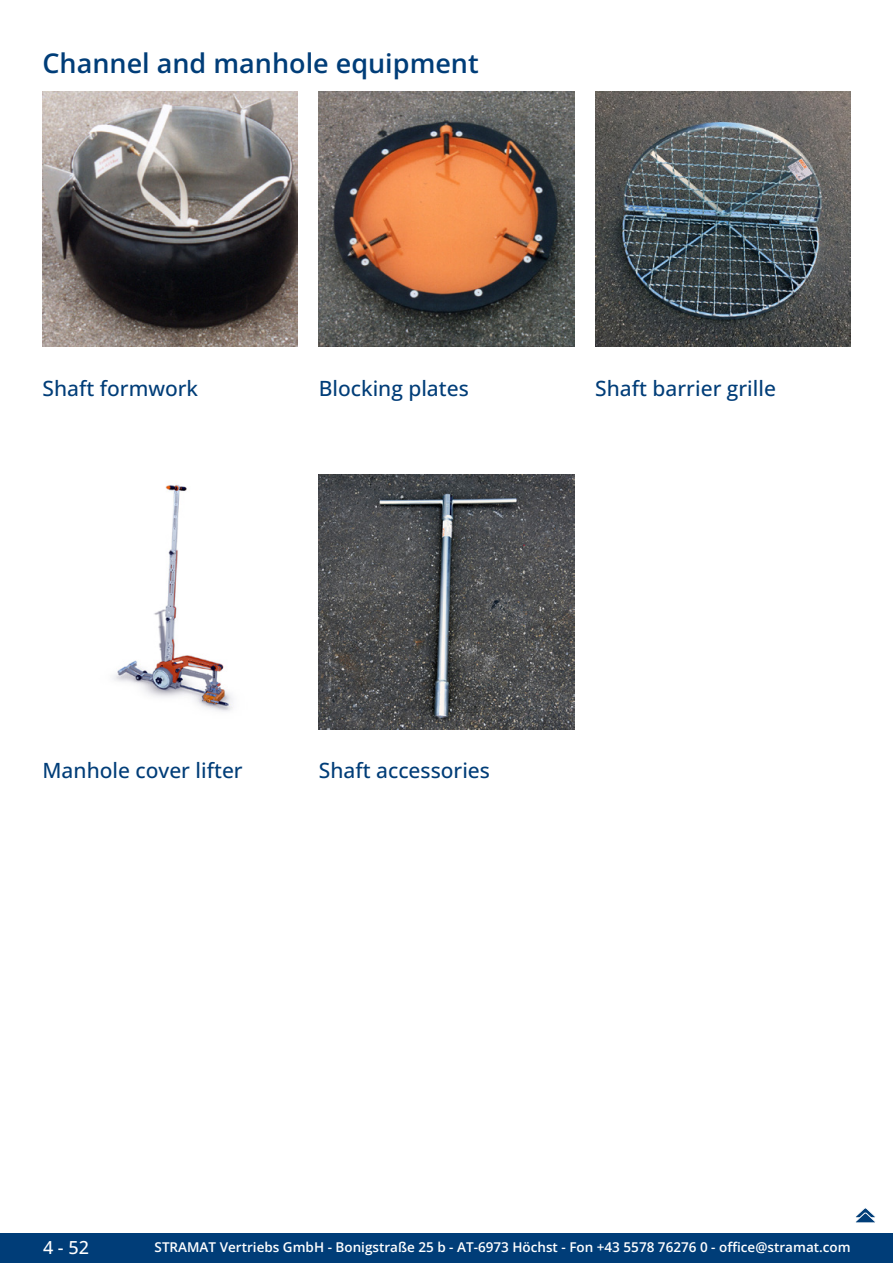
<style>
.page{position:relative;width:893px;height:1263px;background:#fff}
.page>*{position:absolute;margin:0;border:0;box-sizing:border-box;transform-origin:0 0}
.GruppeName{font:600 27px "Open Sans";color:#003d78}
.Übersicth{font:500 21px "Open Sans";color:#003d78}
.t1{font:500 18px "Open Sans";color:#fff}
.t2{font:600 13.5px "Open Sans";color:#fff}
</style>
<div class="page">
<div style="left:0;top:1233px;width:893px;height:30px;background:#003d78"></div>
<img style="left:43px;top:91px;width:255px;height:256px">
<img style="left:113px;top:484px;width:121px;height:228px">
<img style="left:319px;top:91px;width:255px;height:256px">
<img style="left:319px;top:474px;width:255px;height:255px">
<img style="left:595px;top:91px;width:255px;height:256px">
<svg style="left:855px;top:1208px;width:21px;height:15px"></svg>
<p class="GruppeName" style="left:43px;top:44px;width:438px">Channel and manhole equipment</p>
<p class="Übersicth" style="left:43px;top:374px;width:157px">Shaft formwork</p>
<p class="Übersicth" style="left:319px;top:374px;width:151px">Blocking plates</p>
<p class="Übersicth" style="left:595px;top:374px;width:182px">Shaft barrier grille</p>
<p class="Übersicth" style="left:43px;top:756px;width:202px">Manhole cover lifter</p>
<p class="Übersicth" style="left:319px;top:756px;width:173px">Shaft accessories</p>
<h3 class="t1" style="left:43px;top:1234px;width:48px">4 - 52</h3>
<p class="t2" style="left:155px;top:1238px;width:698px">STRAMAT Vertriebs GmbH - Bonigstraße 25 b - AT-6973 Höchst - Fon +43 5578 76276 0 - office@stramat.com</p>
</div>
